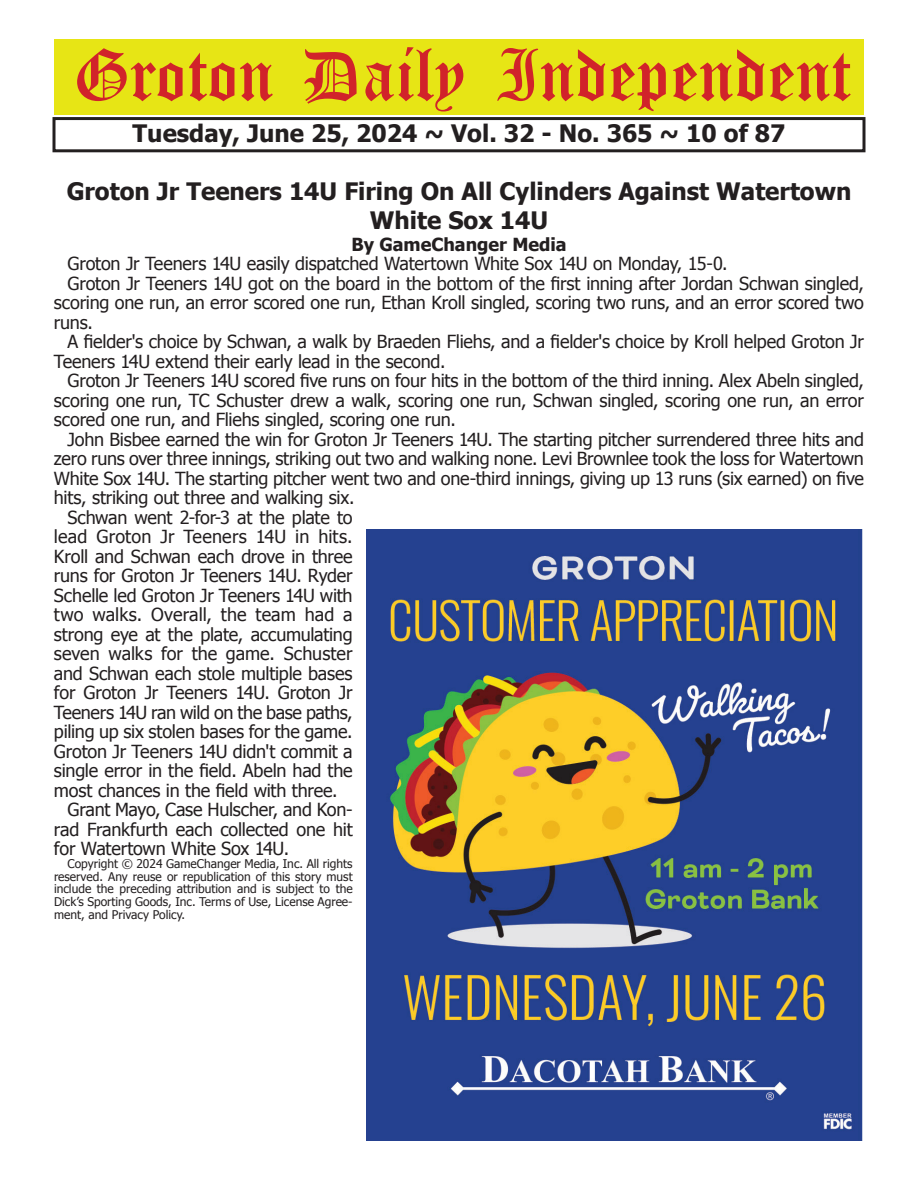
<style>
.page{position:relative;width:918px;height:1188px;background:#fff}
.page>*{position:absolute;margin:0;border:0;box-sizing:border-box;transform-origin:0 0}
.t1{font:54px "Old English Five";color:#d1232a}
.t2{font:700 24px/28.8px "Tahoma";color:#231f20;text-align:center}
.t3{font:18px "Tahoma";letter-spacing:-.01em;color:#231f20}
.t4{font:18px "Tahoma";letter-spacing:.01em;color:#231f20}
.t5{font:700 18px "Tahoma";color:#231f20}
.t6{font:12px/12.8px "Tahoma";color:#231f20;text-align:justify}
</style>
<div class="page">
<div style="left:52px;top:117px;width:814px;height:35px;border:3px solid #231f20"></div>
<div style="left:54px;top:40px;width:810px;height:75px;background:#e7e515"></div>
<img style="left:366px;top:529px;width:496px;height:611px">
<h1 class="t1" style="left:73px;top:50px;width:779px">Groton Daily Independent</h1>
<h2 class="t2" style="left:133px;top:117px;width:654px">Tuesday, June 25, 2024 ~ Vol. 32 - No. 365 ~ 10 of 87</h2>
<h2 class="t2" style="left:67px;top:176px;width:786px">Groton Jr Teeners 14U Firing On All Cylinders Against Watertown<br>White Sox 14U</h2>
<p class="t5" style="left:351px;top:232px;width:217px">By GameChanger Media</p>
<p class="t3" style="left:67px;top:252px;width:662px">Groton Jr Teeners 14U easily dispatched Watertown White Sox 14U on Monday, 15-0.</p>
<p class="t3" style="left:67px;top:271px;width:798px">Groton Jr Teeners 14U got on the board in the bottom of the first inning after Jordan Schwan singled,</p>
<p class="t3" style="left:54px;top:291px;width:812px">scoring one run, an error scored one run, Ethan Kroll singled, scoring two runs, and an error scored two</p>
<p class="t3" style="left:54px;top:310px;width:41px">runs.</p>
<p class="t3" style="left:67px;top:330px;width:798px">A fielder's choice by Schwan, a walk by Braeden Fliehs, and a fielder's choice by Kroll helped Groton Jr</p>
<p class="t3" style="left:54px;top:349px;width:393px">Teeners 14U extend their early lead in the second.</p>
<p class="t3" style="left:67px;top:369px;width:798px">Groton Jr Teeners 14U scored five runs on four hits in the bottom of the third inning. Alex Abeln singled,</p>
<p class="t3" style="left:54px;top:388px;width:812px">scoring one run, TC Schuster drew a walk, scoring one run, Schwan singled, scoring one run, an error</p>
<p class="t3" style="left:54px;top:408px;width:403px">scored one run, and Fliehs singled, scoring one run.</p>
<p class="t3" style="left:67px;top:427px;width:798px">John Bisbee earned the win for Groton Jr Teeners 14U. The starting pitcher surrendered three hits and</p>
<p class="t3" style="left:54px;top:447px;width:811px">zero runs over three innings, striking out two and walking none. Levi Brownlee took the loss for Watertown</p>
<p class="t3" style="left:54px;top:466px;width:811px">White Sox 14U. The starting pitcher went two and one-third innings, giving up 13 runs (six earned) on five</p>
<p class="t3" style="left:54px;top:486px;width:302px">hits, striking out three and walking six.</p>
<p class="t3" style="left:67px;top:505px;width:287px">Schwan went 2-for-3 at the plate to</p>
<p class="t4" style="left:54px;top:525px;width:300px">lead Groton Jr Teeners 14U in hits.</p>
<p class="t3" style="left:54px;top:544px;width:300px">Kroll and Schwan each drove in three</p>
<p class="t3" style="left:54px;top:564px;width:300px">runs for Groton Jr Teeners 14U. Ryder</p>
<p class="t3" style="left:54px;top:583px;width:300px">Schelle led Groton Jr Teeners 14U with</p>
<p class="t3" style="left:54px;top:603px;width:300px">two walks. Overall, the team had a</p>
<p class="t3" style="left:54px;top:622px;width:300px">strong eye at the plate, accumulating</p>
<p class="t3" style="left:54px;top:641px;width:300px">seven walks for the game. Schuster</p>
<p class="t3" style="left:54px;top:661px;width:300px">and Schwan each stole multiple bases</p>
<p class="t3" style="left:54px;top:680px;width:300px">for Groton Jr Teeners 14U. Groton Jr</p>
<p class="t3" style="left:54px;top:700px;width:300px">Teeners 14U ran wild on the base paths,</p>
<p class="t3" style="left:54px;top:719px;width:300px">piling up six stolen bases for the game.</p>
<p class="t3" style="left:54px;top:739px;width:300px">Groton Jr Teeners 14U didn't commit a</p>
<p class="t3" style="left:54px;top:758px;width:300px">single error in the field. Abeln had the</p>
<p class="t3" style="left:54px;top:778px;width:285px">most chances in the field with three.</p>
<p class="t3" style="left:67px;top:797px;width:287px">Grant Mayo, Case Hulscher, and Kon-</p>
<p class="t3" style="left:54px;top:817px;width:300px">rad Frankfurth each collected one hit</p>
<p class="t3" style="left:54px;top:836px;width:237px">for Watertown White Sox 14U.</p>
<p class="t6" style="left:54px;top:857px;width:300px;text-indent:14px">Copyright © 2024 GameChanger Media, Inc. All rights reserved. Any reuse or republication of this story must include the preceding attribution and is subject to the Dick’s Sporting Goods, Inc. Terms of Use, License Agree&shy;ment, and Privacy Policy.</p>
</div>
